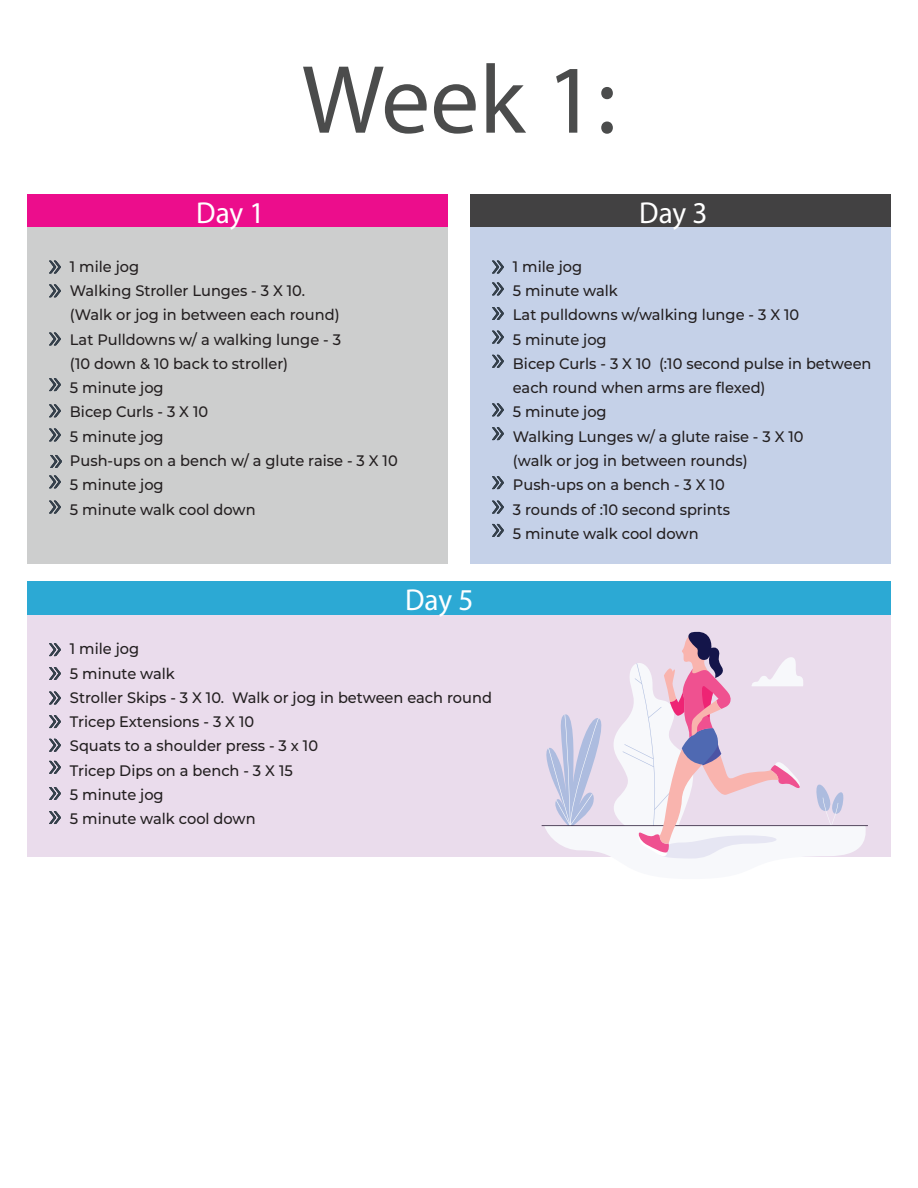
<style>
.page{position:relative;width:918px;height:1188px;background:#fff}
.page>*{position:absolute;margin:0;border:0;box-sizing:border-box;transform-origin:0 0}
.t1{font:97.95px "Myriad Pro";color:#4b4c4c}
.t2{font:30.45px "Myriad Pro";letter-spacing:-.005em;color:#fff;scale:.96 1}
.t3{font:500 15.15px/24.3px "Montserrat";color:#231f20;scale:.96 1}
</style>
<div class="page">
<div style="left:27px;top:194px;width:421px;height:35px;background:#ec0d8c"></div>
<div style="left:27px;top:228px;width:421px;height:336px;background:#cdcece"></div>
<svg style="left:49px;top:261px;width:12px;height:12px"></svg>
<svg style="left:49px;top:284px;width:12px;height:13px"></svg>
<svg style="left:49px;top:333px;width:12px;height:12px"></svg>
<svg style="left:49px;top:378px;width:12px;height:13px"></svg>
<svg style="left:49px;top:404px;width:12px;height:13px"></svg>
<svg style="left:49px;top:475px;width:12px;height:13px"></svg>
<svg style="left:49px;top:429px;width:12px;height:12px"></svg>
<svg style="left:49px;top:501px;width:12px;height:12px"></svg>
<div style="left:27px;top:581px;width:864px;height:36px;background:#2ca9d4"></div>
<div style="left:27px;top:615px;width:864px;height:241px;background:#eadcec"></div>
<svg style="left:49px;top:643px;width:12px;height:13px"></svg>
<svg style="left:49px;top:692px;width:12px;height:12px"></svg>
<svg style="left:49px;top:667px;width:12px;height:13px"></svg>
<svg style="left:49px;top:715px;width:12px;height:13px"></svg>
<svg style="left:49px;top:739px;width:12px;height:13px"></svg>
<svg style="left:49px;top:761px;width:12px;height:13px"></svg>
<svg style="left:49px;top:787px;width:12px;height:13px"></svg>
<svg style="left:49px;top:811px;width:12px;height:13px"></svg>
<div style="left:470px;top:194px;width:421px;height:35px;background:#424142"></div>
<div style="left:470px;top:228px;width:421px;height:336px;background:#c5d1e8"></div>
<svg style="left:492px;top:261px;width:12px;height:12px"></svg>
<svg style="left:492px;top:282px;width:12px;height:13px"></svg>
<svg style="left:492px;top:331px;width:12px;height:13px"></svg>
<svg style="left:492px;top:307px;width:12px;height:13px"></svg>
<svg style="left:492px;top:355px;width:12px;height:13px"></svg>
<svg style="left:492px;top:403px;width:12px;height:13px"></svg>
<svg style="left:492px;top:427px;width:12px;height:13px"></svg>
<svg style="left:492px;top:501px;width:12px;height:13px"></svg>
<svg style="left:492px;top:476px;width:12px;height:13px"></svg>
<svg style="left:492px;top:524px;width:12px;height:13px"></svg>
<svg style="left:542px;top:631px;width:326px;height:228px"></svg>
<svg style="left:50px;top:455px;width:12px;height:13px"></svg>
<h1 class="t1" style="left:302px;top:39px;width:316px">Week 1:</h1>
<h2 class="t2" style="left:196px;top:194px;width:73px">Day 1</h2>
<p class="t3" style="left:70px;top:253px;width:343px">1 mile jog<br>Walking Stroller Lunges - 3 X 10.<br>(Walk or jog in between each round)<br>Lat Pulldowns w/ a walking lunge - 3<br>(10 down &amp; 10 back to stroller)<br>5 minute jog<br>Bicep Curls - 3 X 10<br>5 minute jog<br>Push-ups on a bench w/ a glute raise - 3 X 10<br>5 minute jog<br>5 minute walk cool down</p>
<h2 class="t2" style="left:405px;top:581px;width:73px">Day 5</h2>
<p class="t3" style="left:70px;top:636px;width:441px">1 mile jog<br>5 minute walk<br>Stroller Skips - 3 X 10. Walk or jog in between each round<br>Tricep Extensions - 3 X 10<br>Squats to a shoulder press - 3 x 10<br>Tricep Dips on a bench - 3 X 15<br>5 minute jog<br>5 minute walk cool down</p>
<h2 class="t2" style="left:639px;top:194px;width:73px">Day 3</h2>
<p class="t3" style="left:513px;top:253px;width:375px">1 mile jog<br>5 minute walk<br>Lat pulldowns w/walking lunge - 3 X 10<br>5 minute jog<br>Bicep Curls - 3 X 10 (:10 second pulse in between each round when arms are flexed)<br>5 minute jog<br>Walking Lunges w/ a glute raise - 3 X 10<br>(walk or jog in between rounds)<br>Push-ups on a bench - 3 X 10<br>3 rounds of :10 second sprints<br>5 minute walk cool down</p>
</div>
